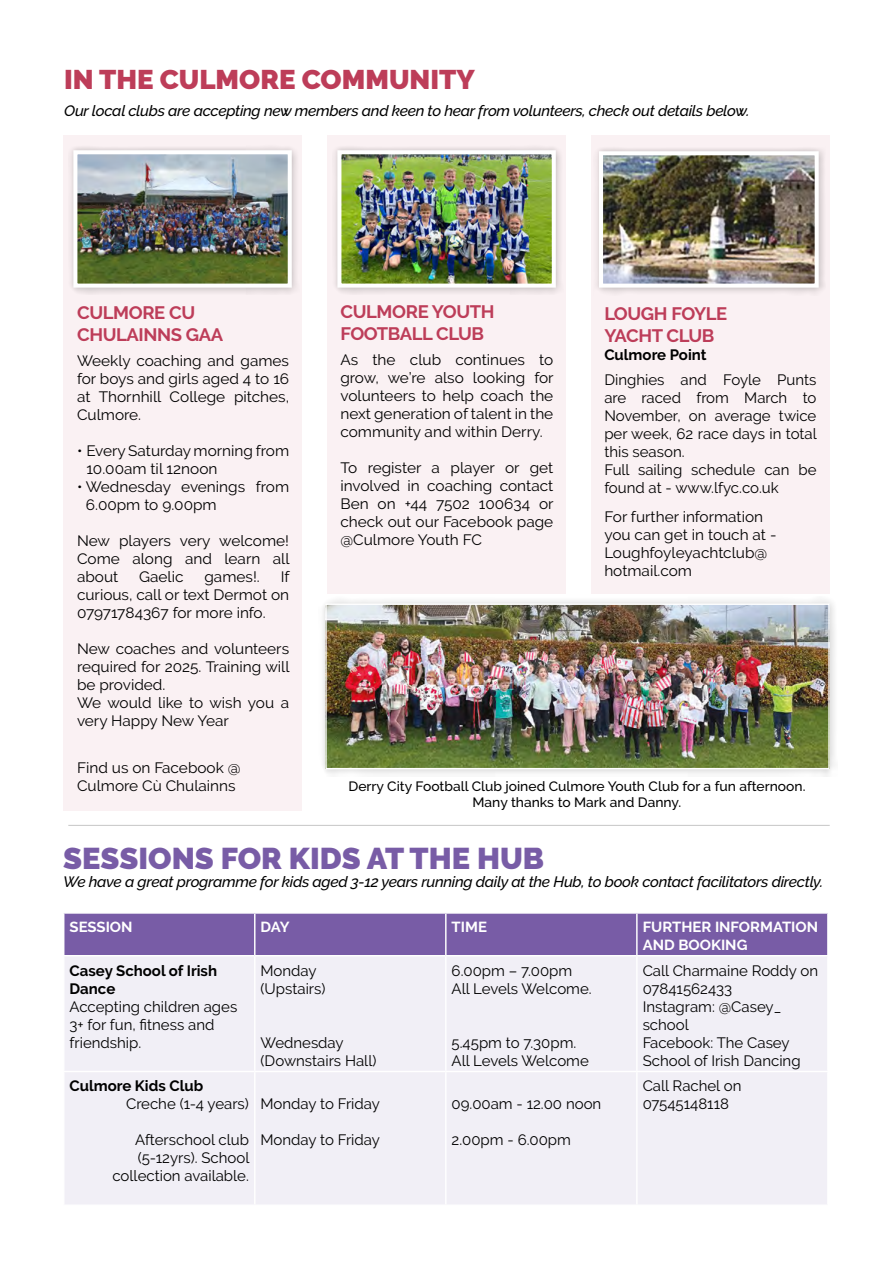
<style>
.page{position:relative;width:893px;height:1263px;background:#fff}
.page>*{position:absolute;margin:0;border:0;box-sizing:border-box;transform-origin:0 0}
.t1{font:900 30px "Raleway";color:#785ca6}
.t2{font:900 27px "Raleway";color:#bd3d59}
.t3{font:700 18px/21.6px "Raleway";letter-spacing:-.02em;color:#bd3d59}
.t4{font:15px/18px "Raleway";color:#000}
.t5{font:italic 500 15px "Raleway";letter-spacing:-.02em;color:#000}
.t6{font:700 15px/18px "Raleway";color:#000}
.t7{font:700 14.55px/17.4px "Raleway";color:#fff}
.t8{font:500 13.5px/16.2px "Raleway";color:#000;text-align:center}
</style>
<div class="page">
<hr style="left:68px;top:825px;width:762px;height:1px;background:#c6c6c6">
<div style="left:64px;top:135px;width:238px;height:675px;background:#faf1f3"></div>
<div style="left:328px;top:135px;width:238px;height:458px;background:#faf1f3"></div>
<div style="left:592px;top:135px;width:238px;height:458px;background:#faf1f3"></div>
<div style="left:68px;top:145px;width:231px;height:150px;background:#000;opacity:.25"></div>
<img style="left:78px;top:155px;width:209px;height:128px">
<div style="left:73px;top:150px;width:219px;height:138px;border:4px solid #fff"></div>
<div style="left:332px;top:145px;width:231px;height:150px;background:#000;opacity:.25"></div>
<img style="left:342px;top:155px;width:209px;height:128px">
<div style="left:337px;top:150px;width:219px;height:138px;border:4px solid #fff"></div>
<div style="left:594px;top:146px;width:232px;height:149px;background:#000;opacity:.25"></div>
<img style="left:604px;top:156px;width:210px;height:127px">
<div style="left:599px;top:151px;width:220px;height:137px;border:4px solid #fff"></div>
<div style="left:318px;top:596px;width:520px;height:182px;background:#000;opacity:.2"></div>
<img style="left:327px;top:605px;width:501px;height:162px">
<div style="left:325px;top:603px;width:505px;height:166px;border:1px solid #fff"></div>
<div style="left:64px;top:914px;width:763px;height:41px;background:#785ca6"></div>
<div style="left:65px;top:957px;width:762px;height:247px;background:#f1eff6"></div>
<hr style="left:254px;top:914px;width:1px;height:41px;background:#fff">
<hr style="left:445px;top:914px;width:2px;height:41px;background:#fff">
<hr style="left:636px;top:914px;width:2px;height:41px;background:#fff">
<hr style="left:254px;top:956px;width:1px;height:115px;background:#fff">
<hr style="left:445px;top:956px;width:2px;height:115px;background:#fff">
<hr style="left:636px;top:956px;width:2px;height:115px;background:#fff">
<hr style="left:63px;top:1071px;width:192px;height:1px;background:#fff">
<hr style="left:255px;top:1071px;width:191px;height:1px;background:#fff">
<hr style="left:254px;top:1072px;width:1px;height:132px;background:#fff">
<hr style="left:446px;top:1071px;width:191px;height:1px;background:#fff">
<hr style="left:445px;top:1072px;width:2px;height:132px;background:#fff">
<hr style="left:637px;top:1071px;width:192px;height:1px;background:#fff">
<hr style="left:636px;top:1072px;width:2px;height:132px;background:#fff">
<h2 class="t2" style="left:64px;top:64px;width:412px">IN THE CULMORE COMMUNITY</h2>
<p class="t5" style="left:64px;top:102px;width:687px">Our local clubs are accepting new members and keen to hear from volunteers, check out details below.</p>
<p class="t3" style="left:77px;top:302px;width:148px">CULMORE CU<br>CHULAINNS GAA</p>
<p class="t4" style="left:77px;top:352px;width:214px;text-align:justify">Weekly coaching and games for boys and girls aged 4 to 16 at Thornhill College pitches, Culmore.</p>
<p class="t4" style="left:86px;top:442px;width:204px;text-indent:-9px">• Every Saturday morning from<br>10.00am til 12noon</p>
<p class="t4" style="left:86px;top:478px;width:205px;text-indent:-9px">• Wednesday evenings from<br>6.00pm to 9.00pm</p>
<p class="t4" style="left:77px;top:532px;width:214px;text-align:justify">New players very welcome!<br>Come along and learn all about</p>
<p class="t4" style="left:77px;top:568px;width:214px;text-align:justify;text-indent:204px">If curious, call or text Dermot on 07971784367 for more info.</p>
<p class="t4" style="left:77px;top:640px;width:214px">New coaches and volunteers required for 2025. Training will be provided.<br>We would like to wish you a very Happy New Year</p>
<p class="t4" style="left:77px;top:759px;width:165px">Find us on Facebook @<br>Culmore Cù Chulainns</p>
<p class="t4" style="left:139px;top:568px;width:46px">Gaelic</p>
<p class="t4" style="left:204px;top:568px;width:57px">games!.</p>
<p class="t3" style="left:340px;top:301px;width:156px">CULMORE YOUTH<br>FOOTBALL CLUB</p>
<p class="t4" style="left:340px;top:351px;width:215px;text-align:justify">As the club continues to grow, we’re also looking for volunteers to help coach the next generation of talent in the community and within Derry.</p>
<p class="t4" style="left:340px;top:459px;width:215px;text-align:justify">To register a player or get involved in coaching contact Ben on +44 7502 100634 or check out our Facebook page @Culmore Youth FC</p>
<p class="t3" style="left:604px;top:303px;width:124px">LOUGH FOYLE<br>YACHT CLUB</p>
<p class="t6" style="left:604px;top:345px;width:104px">Culmore Point</p>
<p class="t4" style="left:604px;top:370px;width:214px">Dinghies and Foyle Punts are raced from March to<br>November, on average twice per week, 62 race days in total this season.<br>Full sailing schedule can be found at - www.lfyc.co.uk</p>
<p class="t4" style="left:604px;top:507px;width:174px">For further information you can get in touch at -<br>Loughfoyleyachtclub@ hotmail.com</p>
<p class="t8" style="left:348px;top:778px;width:458px">Derry City Football Club joined Culmore Youth Club for a fun afternoon.<br>Many thanks to Mark and Danny.</p>
<h1 class="t1" style="left:63px;top:841px;width:482px">SESSIONS FOR KIDS AT THE HUB</h1>
<p class="t5" style="left:63px;top:873px;width:762px">We have a great programme for kids aged 3-12 years running daily at the Hub, to book contact facilitators directly.</p>
<p class="t7" style="left:70px;top:919px;width:65px">SESSION</p>
<p class="t7" style="left:261px;top:919px;width:30px">DAY</p>
<p class="t7" style="left:452px;top:919px;width:37px">TIME</p>
<p class="t7" style="left:643px;top:919px;width:177px">FURTHER INFORMATION<br>AND BOOKING</p>
<p class="t6" style="left:70px;top:961px;width:149px">Casey School of Irish<br>Dance</p>
<p class="t4" style="left:70px;top:997px;width:169px">Accepting children ages<br>3+ for fun, fitness and friendship.</p>
<p class="t4" style="left:261px;top:961px;width:66px">Monday (Upstairs)</p>
<p class="t4" style="left:261px;top:1033px;width:117px">Wednesday (Downstairs Hall)</p>
<p class="t4" style="left:643px;top:961px;width:177px">Call Charmaine Roddy on<br>07841562433<br>Instagram: @Casey_ school<br>Facebook: The Casey<br>School of Irish Dancing</p>
<p class="t4" style="left:452px;top:961px;width:142px">6.00pm – 7.00pm<br>All Levels Welcome.</p>
<p class="t4" style="left:452px;top:1033px;width:139px">5.45pm to 7.30pm.<br>All Levels Welcome</p>
<p class="t6" style="left:70px;top:1077px;width:135px">Culmore Kids Club</p>
<p class="t4" style="left:126px;top:1095px;width:124px">Creche (1-4 years)</p>
<p class="t4" style="left:112px;top:1131px;width:138px;text-align:right">Afterschool club (5-12yrs). School collection available.</p>
<p class="t4" style="left:261px;top:1095px;width:121px">Monday to Friday</p>
<p class="t4" style="left:261px;top:1131px;width:121px">Monday to Friday</p>
<p class="t4" style="left:452px;top:1095px;width:151px">09.00am - 12.00 noon</p>
<p class="t4" style="left:452px;top:1131px;width:121px">2.00pm - 6.00pm</p>
<p class="t4" style="left:643px;top:1077px;width:100px">Call Rachel on<br>07545148118</p>
</div>
